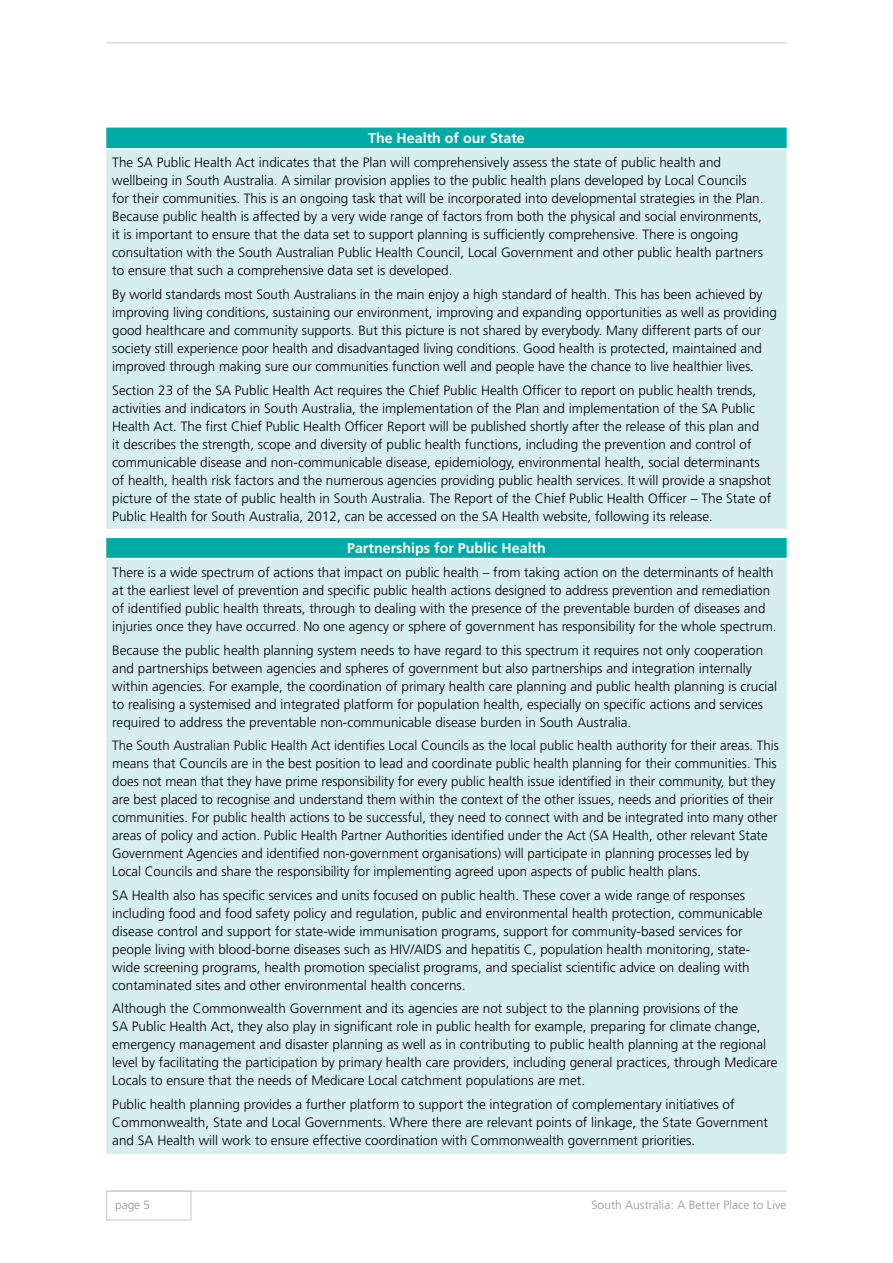
<style>
.page{position:relative;width:893px;height:1263px;background:#fff}
.page>*{position:absolute;margin:0;border:0;box-sizing:border-box;transform-origin:0 0}
.t1{font:700 14.25px "Frutiger";color:#fff}
.t2{font:300 13.5px/18px "Frutiger";color:#000}
.t3{font:300 12px "Frutiger";letter-spacing:.005em;color:#939598}
</style>
<div class="page">
<hr style="left:106px;top:43px;width:681px;height:1px;background:#c7c8ca">
<hr style="left:106px;top:1191px;width:681px;height:1px;background:#c7c8ca">
<div style="left:106px;top:1191px;width:85px;height:29px;border:1px solid #c7c8ca"></div>
<div style="left:106px;top:128px;width:681px;height:20px;background:#00aaa6"></div>
<div style="left:106px;top:150px;width:681px;height:1004px;background:#d6eeed"></div>
<hr style="left:106px;top:536px;width:681px;height:2px;background:#fff">
<hr style="left:106px;top:558px;width:681px;height:1px;background:#fff">
<p class="t1" style="left:368px;top:130px;width:158px">The Health of our State</p>
<p class="t2" style="left:112px;top:154px;width:653px">The SA Public Health Act indicates that the Plan will comprehensively assess the state of public health and wellbeing in South Australia. A similar provision applies to the public health plans developed by Local Councils for their communities. This is an ongoing task that will be incorporated into developmental strategies in the Plan.<br>Because public health is affected by a very wide range of factors from both the physical and social environments, it is important to ensure that the data set to support planning is sufficiently comprehensive. There is ongoing consultation with the South Australian Public Health Council, Local Government and other public health partners to ensure that such a comprehensive data set is developed.</p>
<p class="t2" style="left:112px;top:286px;width:666px">By world standards most South Australians in the main enjoy a high standard of health. This has been achieved by improving living conditions, sustaining our environment, improving and expanding opportunities as well as providing good healthcare and community supports. But this picture is not shared by everybody. Many different parts of our society still experience poor health and disadvantaged living conditions. Good health is protected, maintained and improved through making sure our communities function well and people have the chance to live healthier lives.</p>
<p class="t2" style="left:112px;top:381px;width:660px">Section 23 of the SA Public Health Act requires the Chief Public Health Officer to report on public health trends, activities and indicators in South Australia, the implementation of the Plan and implementation of the SA Public Health Act. The first Chief Public Health Officer Report will be published shortly after the release of this plan and<br>it describes the strength, scope and diversity of public health functions, including the prevention and control of communicable disease and non-communicable disease, epidemiology, environmental health, social determinants of health, health risk factors and the numerous agencies providing public health services. It will provide a snapshot picture of the state of public health in South Australia. The Report of the Chief Public Health Officer – The State of Public Health for South Australia, 2012, can be accessed on the SA Health website, following its release.</p>
<p class="t1" style="left:347px;top:540px;width:200px">Partnerships for Public Health</p>
<p class="t2" style="left:112px;top:564px;width:666px">There is a wide spectrum of actions that impact on public health – from taking action on the determinants of health at the earliest level of prevention and specific public health actions designed to address prevention and remediation of identified public health threats, through to dealing with the presence of the preventable burden of diseases and injuries once they have occurred. No one agency or sphere of government has responsibility for the whole spectrum.</p>
<p class="t2" style="left:112px;top:641px;width:666px">Because the public health planning system needs to have regard to this spectrum it requires not only cooperation and partnerships between agencies and spheres of government but also partnerships and integration internally within agencies. For example, the coordination of primary health care planning and public health planning is crucial to realising a systemised and integrated platform for population health, especially on specific actions and services required to address the preventable non-communicable disease burden in South Australia.</p>
<p class="t2" style="left:112px;top:737px;width:668px">The South Australian Public Health Act identifies Local Councils as the local public health authority for their areas. This means that Councils are in the best position to lead and coordinate public health planning for their communities. This does not mean that they have prime responsibility for every public health issue identified in their community, but they are best placed to recognise and understand them within the context of the other issues, needs and priorities of their communities. For public health actions to be successful, they need to connect with and be integrated into many other areas of policy and action. Public Health Partner Authorities identified under the Act (SA Health, other relevant State Government Agencies and identified non-government organisations) will participate in planning processes led by Local Councils and share the responsibility for implementing agreed upon aspects of public health plans.</p>
<p class="t2" style="left:112px;top:886px;width:652px">SA Health also has specific services and units focused on public health. These cover a wide range of responses including food and food safety policy and regulation, public and environmental health protection, communicable disease control and support for state-wide immunisation programs, support for community-based services for people living with blood-borne diseases such as HIV/AIDS and hepatitis C, population health monitoring, state&shy;wide screening programs, health promotion specialist programs, and specialist scientific advice on dealing with contaminated sites and other environmental health concerns.</p>
<p class="t2" style="left:112px;top:1000px;width:667px">Although the Commonwealth Government and its agencies are not subject to the planning provisions of the<br>SA Public Health Act, they also play in significant role in public health for example, preparing for climate change, emergency management and disaster planning as well as in contributing to public health planning at the regional level by facilitating the participation by primary health care providers, including general practices, through Medicare Locals to ensure that the needs of Medicare Local catchment populations are met.</p>
<p class="t2" style="left:112px;top:1095px;width:657px">Public health planning provides a further platform to support the integration of complementary initiatives of<br>Commonwealth, State and Local Governments. Where there are relevant points of linkage, the State Government and SA Health will work to ensure effective coordination with Commonwealth government priorities.</p>
<p class="t3" style="left:115px;top:1198px;width:36px">page 5</p>
<p class="t3" style="left:591px;top:1198px;width:197px">South Australia: A Better Place to Live</p>
</div>
